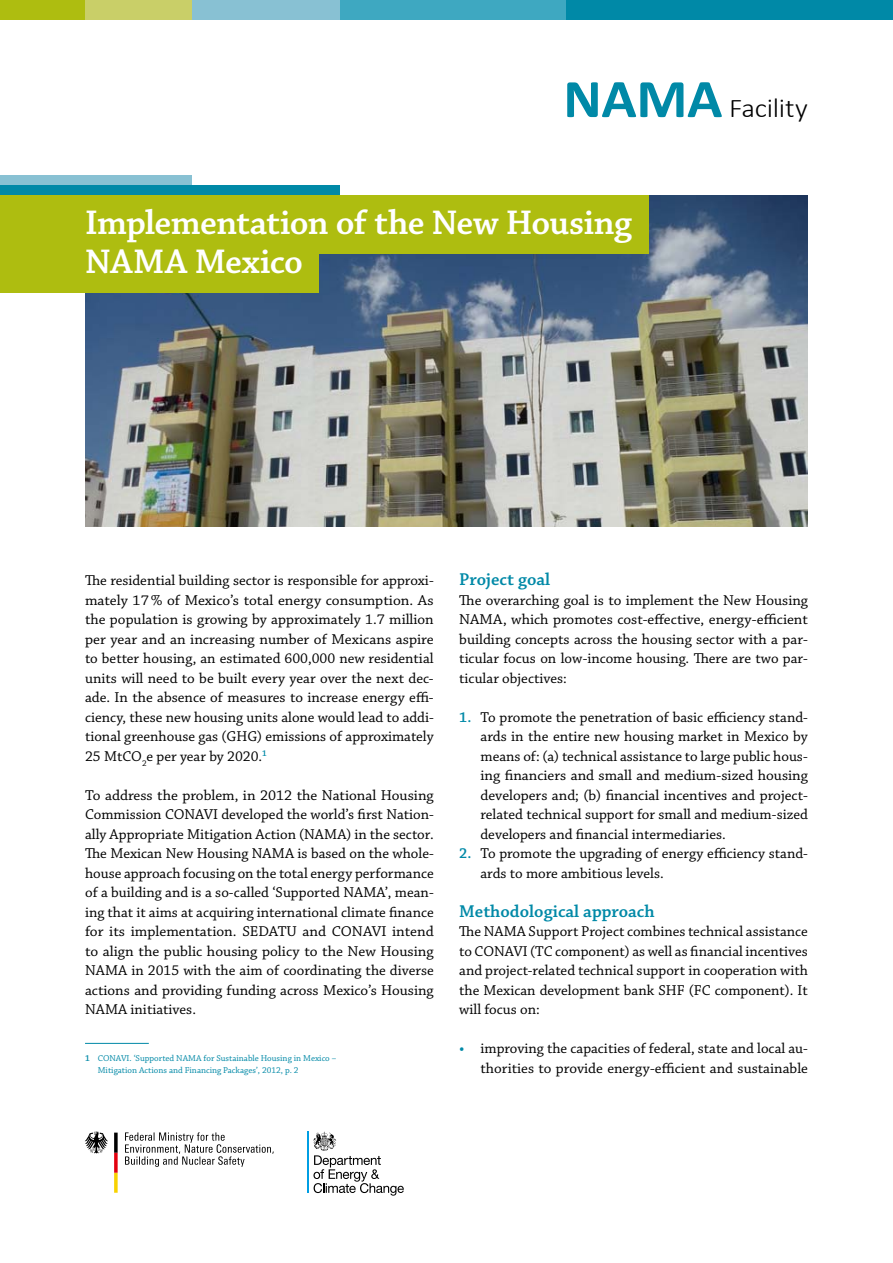
<style>
.page{position:relative;width:893px;height:1263px;background:#fff}
.page>*{position:absolute;margin:0;border:0;box-sizing:border-box;transform-origin:0 0}
.t1{font:600 36px/39px "Chaparral Pro";letter-spacing:-.02em;color:#fff}
.t2{font:300 27px "Calibri";letter-spacing:-.01em;color:#000;scale:1.07 1}
.t3{font:600 18px "Chaparral Pro";color:#0089a7}
.t4{font:15px/19.5px "Chaparral Pro";color:#000;text-align:justify}
.t5{font:600 15px "Chaparral Pro";color:#0089a7}
.t6{font:9px/12px "Chaparral Pro";color:#0089a7}
.t7{font:8.7px "Chaparral Pro";color:#000}
.s1{font-weight:700;font-size:54.75px;color:#0089a7}
.s2{font-weight:600}
.s3{font-weight:600;color:#0089a7}
</style>
<div class="page">
<img style="left:85px;top:195px;width:723px;height:331px">
<svg style="left:85px;top:1132px;width:23px;height:21px"></svg>
<svg style="left:114px;top:1132px;width:4px;height:61px"></svg>
<svg style="left:125px;top:1132px;width:149px;height:35px"></svg>
<div style="left:307px;top:1132px;width:97px;height:63px;background:linear-gradient(to bottom,#fff,#fff)"></div>
<hr style="left:307px;top:1132px;width:1px;height:61px;background:#009ee3">
<svg style="left:313px;top:1132px;width:91px;height:63px"></svg>
<div style="left:0;top:185px;width:340px;height:10px;background:#0089a7"></div>
<div style="left:0;top:195px;width:648px;height:59px;background:#aebd10"></div>
<div style="left:0;top:234px;width:319px;height:59px;background:#aebd10"></div>
<div style="left:0;top:175px;width:191px;height:10px;background:#88c1d3"></div>
<div style="left:566px;top:0;width:327px;height:19px;background:#0089a7"></div>
<div style="left:0;top:0;width:85px;height:20px;background:#aebd10"></div>
<div style="left:191px;top:0;width:149px;height:19px;background:#88c1d3"></div>
<div style="left:340px;top:0;width:226px;height:20px;background:#3ea8c1"></div>
<div style="left:85px;top:0;width:106px;height:20px;background:#c9cf68"></div>
<hr style="left:85px;top:1043px;width:64px;height:1px;background:#0089a7">
<p class="t2" style="left:563px;top:91px;width:230px"><span class="s1">NAMA</span> Facility</p>
<p class="t1" style="left:85px;top:204px;width:548px">Implementation of the New Housing<br>NAMA Mexico</p>
<p class="t4" style="left:85px;top:571px;width:350px">The residential building sector is responsible for approxi&shy;mately 17 % of Mexico’s total energy consumption. As the population is growing by approximately 1.7 million per year and an increasing number of Mexicans aspire to better housing, an estimated 600,000 new residential units will need to be built every year over the next dec&shy;ade. In the absence of measures to increase energy effi&shy;ciency, these new housing units alone would lead to addi&shy;tional greenhouse gas (GHG) emissions of approximately 25 MtCO e per year by 2020.<sup>1</sup></p>
<p class="t7" style="left:142px;top:758px;width:6px">2</p>
<p class="t4" style="left:85px;top:786px;width:350px">To address the problem, in 2012 the National Housing Commission CONAVI developed the world’s first Nation&shy;ally Appropriate Mitigation Action (NAMA) in the sector.<br>The Mexican New Housing NAMA is based on the whole&shy;house approach focusing on the total energy performance of a building and is a so-called ‘Supported NAMA’, mean&shy;ing that it aims at acquiring international climate finance for its implementation. SEDATU and CONAVI intend to align the public housing policy to the New Housing NAMA in 2015 with the aim of coordinating the diverse actions and providing funding across Mexico’s Housing NAMA initiatives.</p>
<p class="t6" style="left:98px;top:1052px;width:240px;text-indent:-13px"><span class="s2">1</span> CONAVI. ‘Supported NAMA for Sustainable Housing in Mexico –<br>Mitigation Actions and Financing Packages’, 2012, p. 2</p>
<h2 class="t3" style="left:459px;top:569px;width:92px">Project goal</h2>
<p class="t4" style="left:459px;top:591px;width:350px">The overarching goal is to implement the New Housing NAMA, which promotes cost-effective, energy-efficient building concepts across the housing sector with a par&shy;ticular focus on low-income housing. There are two par&shy;ticular objectives:</p>
<p class="t5" style="left:459px;top:708px;width:14px">1.</p>
<p class="t4" style="left:480px;top:708px;width:329px">To promote the penetration of basic efficiency stand&shy;ards in the entire new housing market in Mexico by means of: (a) technical assistance to large public hous&shy;ing financiers and small and medium-sized housing developers and; (b) financial incentives and project&shy;related technical support for small and medium-sized developers and financial intermediaries.</p>
<p class="t5" style="left:459px;top:845px;width:14px">2.</p>
<p class="t4" style="left:480px;top:844px;width:329px">To promote the upgrading of energy efficiency stand&shy;ards to more ambitious levels.</p>
<h2 class="t3" style="left:459px;top:901px;width:197px">Methodological approach</h2>
<p class="t4" style="left:459px;top:922px;width:350px">The NAMA Support Project combines technical assistance to CONAVI (TC component) as well as financial incentives and project-related technical support in cooperation with the Mexican development bank SHF (FC component). It will focus on:</p>
<p class="t4" style="left:459px;top:1039px;width:350px;text-align:right"><span class="s3">•</span> improving the capacities of federal, state and local au&shy;thorities to provide energy-efficient and sustainable</p>
</div>
